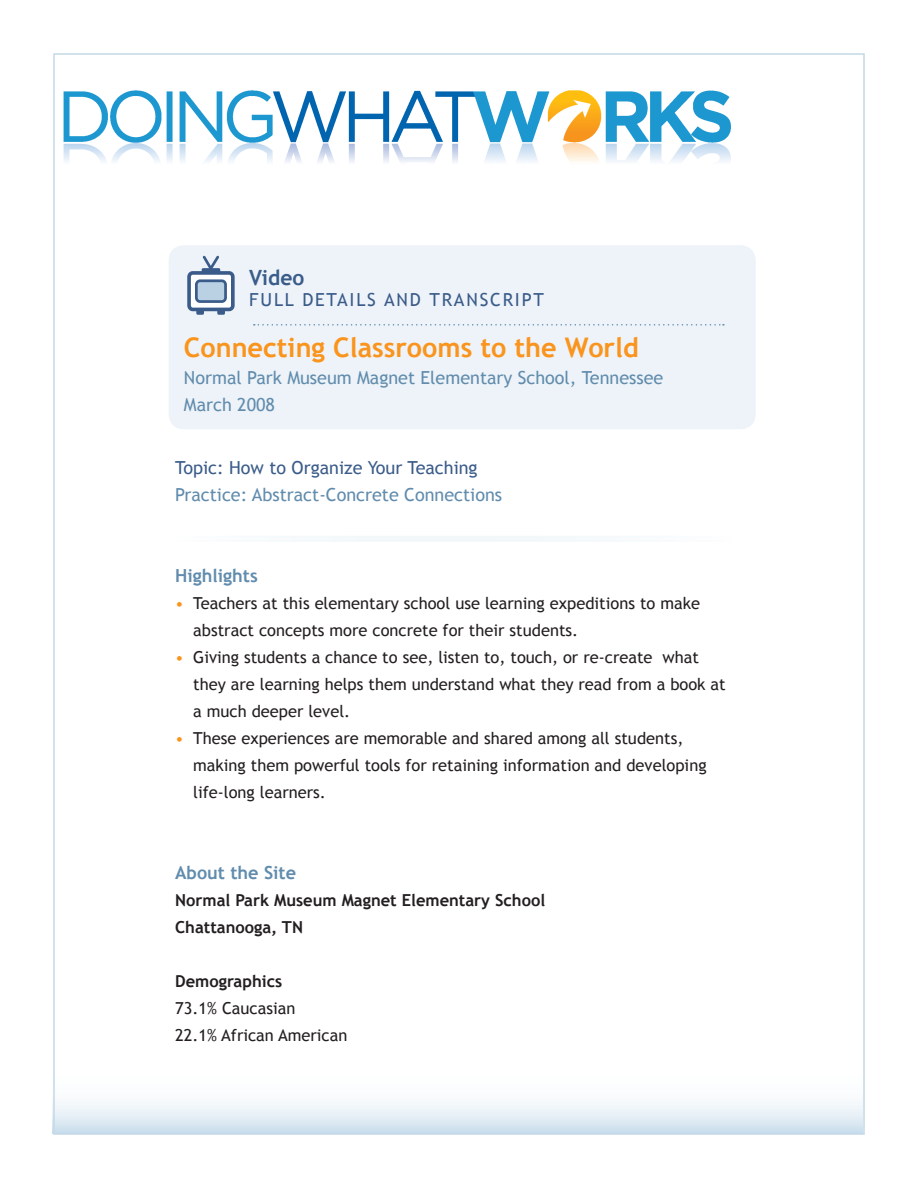
<style>
.page{position:relative;width:918px;height:1188px;background:#fff}
.page>*{position:absolute;margin:0;border:0;box-sizing:border-box;transform-origin:0 0}
.t1{font:700 27px "Trebuchet MS";color:#fa941c}
.t2{font:700 21px "Trebuchet MS";color:#3b5c8a}
.t3{font:18px "Trebuchet MS";color:#618cad}
.t4{font:18px "Trebuchet MS";color:#3b5c8a}
.t5{font:18px "Trebuchet MS";letter-spacing:.1em;color:#3b5c8a}
.t6{font:700 18px "Trebuchet MS";color:#618cad}
.t7{font:16.5px/27px "Trebuchet MS";color:#231f20}
.t8{font:700 16.5px "Trebuchet MS";color:#231f20}
.s1{color:#fa941c}
</style>
<div class="page">
<svg style="left:56px;top:1102px;width:806px;height:30px"></svg>
<div style="left:171px;top:536px;width:564px;height:6px;border:2px solid #fff"></div>
<div style="left:169px;top:245px;width:587px;height:184px;background:#edf3f8;border-radius:15px"></div>
<div style="left:189px;top:273px;width:44px;height:36px;background:#fff;border-radius:4px"></div>
<div style="left:187px;top:271px;width:48px;height:40px;border:4px solid #3b5c8a;border-radius:4px"></div>
<div style="left:196px;top:281px;width:30px;height:20px;background:#bad1e3;border-radius:4px"></div>
<div style="left:195px;top:279px;width:32px;height:24px;border:3px solid #3b5c8a;border-radius:4px"></div>
<svg style="left:200px;top:255px;width:22px;height:19px"></svg>
<svg style="left:196px;top:309px;width:8px;height:6px"></svg>
<svg style="left:217px;top:309px;width:8px;height:6px"></svg>
<svg style="left:254px;top:324px;width:470px;height:2px"></svg>
<img style="left:63px;top:90px;width:668px;height:72px">
<p class="t2" style="left:249px;top:264px;width:57px">Video</p>
<p class="t5" style="left:249px;top:289px;width:284px">Full Details and Transcript</p>
<p class="t1" style="left:184px;top:331px;width:456px">Connecting Classrooms to the World</p>
<p class="t3" style="left:184px;top:367px;width:481px">Normal Park Museum Magnet Elementary School, Tennessee</p>
<p class="t3" style="left:184px;top:394px;width:93px">March 2008</p>
<p class="t4" style="left:175px;top:457px;width:304px">Topic: How to Organize Your Teaching</p>
<p class="t3" style="left:175px;top:484px;width:328px">Practice: Abstract-Concrete Connections</p>
<p class="t6" style="left:175px;top:564px;width:84px">Highlights</p>
<p class="t7" style="left:193px;top:590px;width:508px;text-indent:-18px"><span class="s1">•</span> Teachers at this elementary school use learning expeditions to make abstract concepts more concrete for their students.</p>
<p class="t7" style="left:193px;top:644px;width:534px;text-indent:-18px"><span class="s1">•</span> Giving students a chance to see, listen to, touch, or re-create what they are learning helps them understand what they read from a book at a much deeper level.</p>
<p class="t7" style="left:193px;top:725px;width:515px;text-indent:-18px"><span class="s1">•</span> These experiences are memorable and shared among all students, making them powerful tools for retaining information and developing life-long learners.</p>
<p class="t6" style="left:175px;top:861px;width:122px">About the Site</p>
<p class="t8" style="left:175px;top:890px;width:372px">Normal Park Museum Magnet Elementary School</p>
<p class="t8" style="left:175px;top:917px;width:129px">Chattanooga, TN</p>
<p class="t8" style="left:175px;top:971px;width:109px">Demographics</p>
<p class="t7" style="left:175px;top:995px;width:122px">73.1% Caucasian</p>
<p class="t7" style="left:175px;top:1022px;width:174px">22.1% African American</p>
</div>
